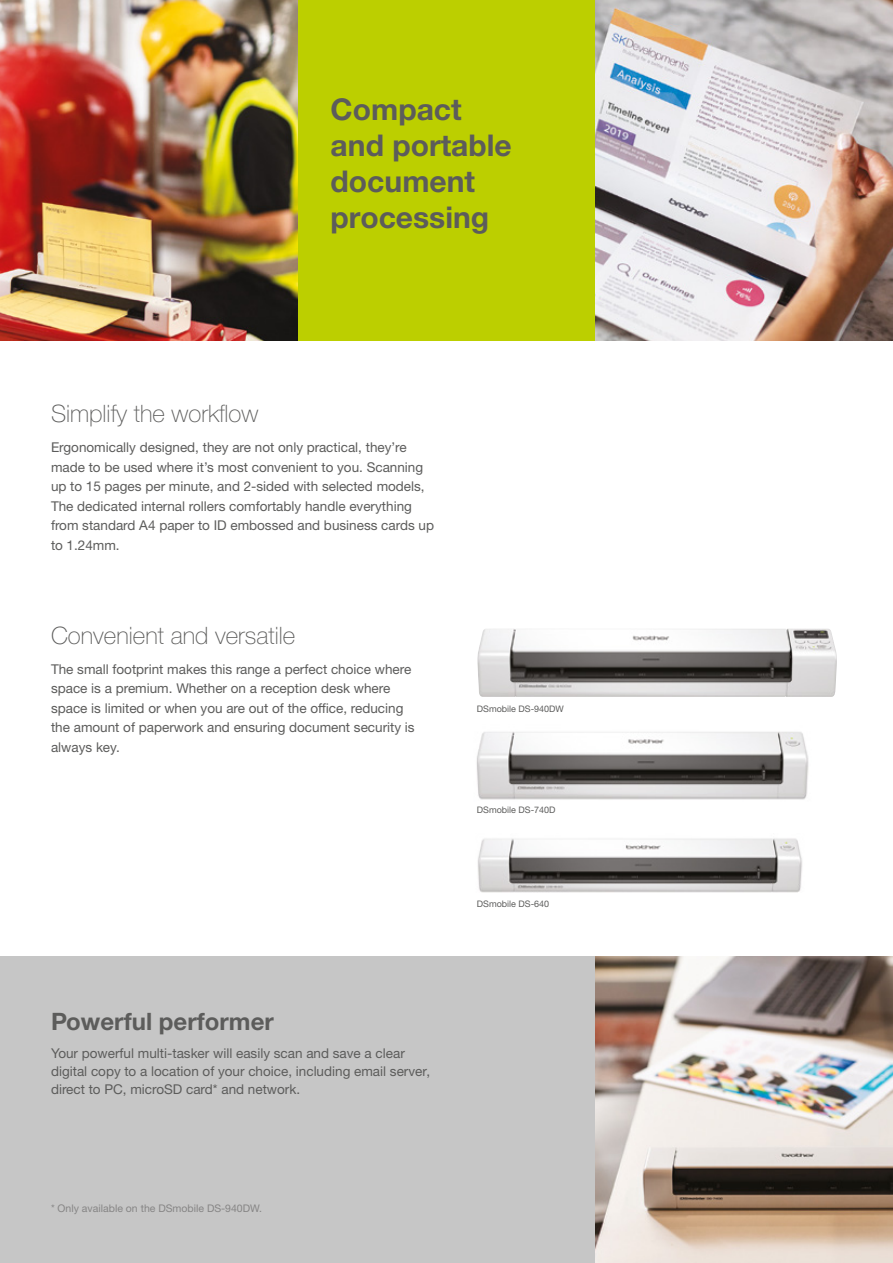
<style>
.page{position:relative;width:893px;height:1263px;background:#fff}
.page>*{position:absolute;margin:0;border:0;box-sizing:border-box;transform-origin:0 0}
.t1{font:700 30px/36px "Helvetica Neue LTW1 G";color:#5c5c5b}
.t2{font:100 24px "Helvetica Neue LTW1 G";color:#5c5c5b}
.t3{font:700 24px "Helvetica Neue LTW1 G";color:#5c5c5b}
.t4{font:13.5px/19.5px "Helvetica Neue LTW1 G";color:#5c5c5b}
.t5{font:10.5px "Helvetica Neue LTW1 G";color:#868585}
.t6{font:9px "Helvetica Neue LTW1 G";color:#5c5c5b}
</style>
<div class="page">
<div style="left:0;top:957px;width:893px;height:306px;background:#c6c6c6"></div>
<div style="left:298px;top:0;width:297px;height:340px;background:#bccf00"></div>
<img style="left:595px;top:0;width:298px;height:340px">
<img style="left:0;top:0;width:298px;height:340px">
<img style="left:478px;top:838px;width:324px;height:55px">
<img style="left:476px;top:731px;width:333px;height:69px">
<img style="left:477px;top:628px;width:360px;height:69px">
<img style="left:595px;top:957px;width:298px;height:306px">
<h1 class="t1" style="left:331px;top:91px;width:183px">Compact and portable document processing</h1>
<h2 class="t2" style="left:51px;top:399px;width:209px">Simplify the workflow</h2>
<p class="t4" style="left:51px;top:438px;width:384px">Ergonomically designed, they are not only practical, they’re made to be used where it’s most convenient to you. Scanning up to 15 pages per minute, and 2-sided with selected models, The dedicated internal rollers comfortably handle everything from standard A4 paper to ID embossed and business cards up to 1.24mm.</p>
<h2 class="t2" style="left:51px;top:621px;width:246px">Convenient and versatile</h2>
<p class="t4" style="left:51px;top:659px;width:365px">The small footprint makes this range a perfect choice where space is a premium. Whether on a reception desk where space is limited or when you are out of the office, reducing the amount of paperwork and ensuring document security is always key.</p>
<h2 class="t3" style="left:51px;top:1006px;width:224px">Powerful performer</h2>
<p class="t4" style="left:51px;top:1044px;width:381px;line-height:18px">Your powerful multi-tasker will easily scan and save a clear digital copy to a location of your choice, including email server, direct to PC, microSD card* and network.</p>
<p class="t5" style="left:51px;top:1202px;width:213px">* Only available on the DSmobile DS-940DW.</p>
<p class="t6" style="left:477px;top:704px;width:89px">DSmobile DS-940DW</p>
<p class="t6" style="left:477px;top:805px;width:80px">DSmobile DS-740D</p>
<p class="t6" style="left:477px;top:898px;width:74px">DSmobile DS-640</p>
</div>
